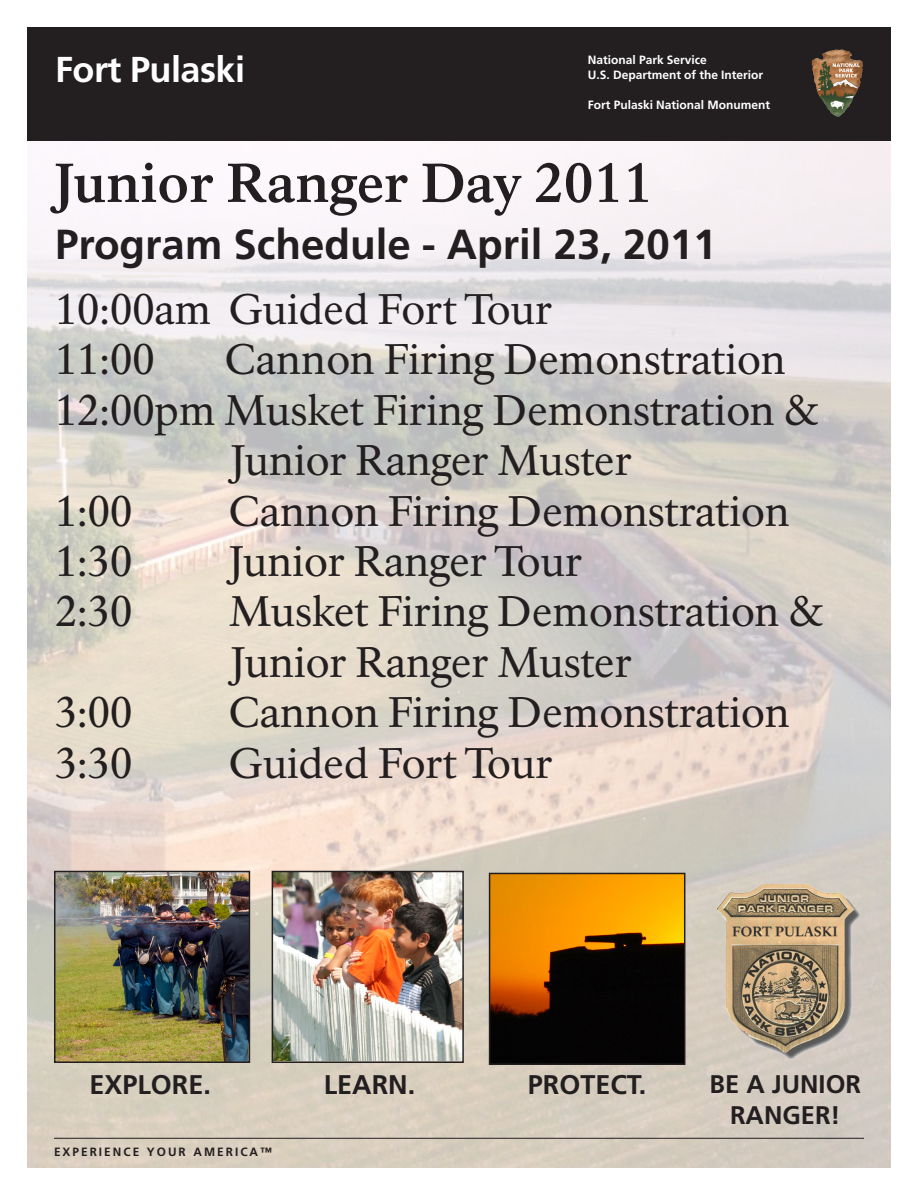
<style>
.page{position:relative;width:918px;height:1188px;background:#fff}
.page>*{position:absolute;margin:0;border:0;box-sizing:border-box;transform-origin:0 0}
.t1{font:700 54px "NPS Rawlinson OT";color:#231f20}
.t2{font:42px "NPS Rawlinson OT";color:#231f20}
.t3{font:700 42px "Frutiger LT Std";color:#231f20}
.Blk_band-brief_site{font:700 36px "Frutiger LT Std";letter-spacing:-.015em;color:#fff}
.t4{font:700 27px "Frutiger LT Std";color:#231f20}
.t5{font:700 25.5px "Frutiger LT Std";color:#231f20}
.Blk__band-DOI_NPS_fu{font:700 12px "Frutiger LT Std";color:#fff}
.EXPERIENCE_YOUR_AME{font:700 12px "Frutiger LT Std";letter-spacing:.17em;color:#231f20}
</style>
<div class="page">
<img style="left:27px;top:140px;width:864px;height:1028px">
<img style="left:275px;top:874px;width:186px;height:186px">
<div style="left:272px;top:871px;width:192px;height:192px;border:2px solid #231f20"></div>
<img style="left:57px;top:874px;width:190px;height:186px">
<div style="left:54px;top:871px;width:196px;height:192px;border:2px solid #231f20"></div>
<img style="left:492px;top:876px;width:190px;height:186px">
<div style="left:489px;top:873px;width:196px;height:192px;border:2px solid #231f20"></div>
<img style="left:707px;top:872px;width:157px;height:193px">
<div style="left:27px;top:27px;width:864px;height:113px;background:#231f20"></div>
<img style="left:812px;top:49px;width:36px;height:68px">
<hr style="left:54px;top:1138px;width:810px;height:1px;background:#231f20">
<p class="Blk_band-brief_site" style="left:55px;top:48px;width:192px">Fort Pulaski</p>
<p class="Blk__band-DOI_NPS_fu" style="left:588px;top:53px;width:121px">National Park Service</p>
<p class="Blk__band-DOI_NPS_fu" style="left:588px;top:68px;width:177px">U.S. Department of the Interior</p>
<p class="Blk__band-DOI_NPS_fu" style="left:588px;top:98px;width:184px">Fort Pulaski National Monument</p>
<p class="t1" style="left:54px;top:151px;width:600px">Junior Ranger Day 2011</p>
<p class="t3" style="left:55px;top:219px;width:663px">Program Schedule - April 23, 2011</p>
<p class="t2" style="left:55px;top:284px;width:499px">10:00am Guided Fort Tour</p>
<p class="t2" style="left:55px;top:334px;width:101px">11:00</p>
<p class="t2" style="left:225px;top:334px;width:562px">Cannon Firing Demonstration</p>
<p class="t2" style="left:55px;top:385px;width:766px">12:00pm Musket Firing Demonstration &amp;</p>
<p class="t2" style="left:231px;top:435px;width:403px">Junior Ranger Muster</p>
<p class="t2" style="left:55px;top:486px;width:79px">1:00</p>
<p class="t2" style="left:229px;top:486px;width:562px">Cannon Firing Demonstration</p>
<p class="t2" style="left:55px;top:536px;width:79px">1:30</p>
<p class="t2" style="left:229px;top:536px;width:355px">Junior Ranger Tour</p>
<p class="t2" style="left:55px;top:586px;width:79px">2:30</p>
<p class="t2" style="left:229px;top:586px;width:597px">Musket Firing Demonstration &amp;</p>
<p class="t2" style="left:231px;top:637px;width:403px">Junior Ranger Muster</p>
<p class="t2" style="left:55px;top:687px;width:79px">3:00</p>
<p class="t2" style="left:229px;top:687px;width:562px">Cannon Firing Demonstration</p>
<p class="t2" style="left:55px;top:738px;width:79px">3:30</p>
<p class="t2" style="left:229px;top:738px;width:325px">Guided Fort Tour</p>
<p class="t4" style="left:89px;top:1069px;width:123px">EXPLORE.</p>
<p class="t4" style="left:324px;top:1069px;width:93px">LEARN.</p>
<p class="t4" style="left:528px;top:1069px;width:120px">PROTECT.</p>
<p class="t5" style="left:710px;top:1069px;width:153px">BE A JUNIOR</p>
<p class="t5" style="left:730px;top:1100px;width:112px">RANGER!</p>
<p class="EXPERIENCE_YOUR_AME" style="left:54px;top:1144px;width:219px">EXPERIENCE YOUR AMERICA™</p>
</div>
